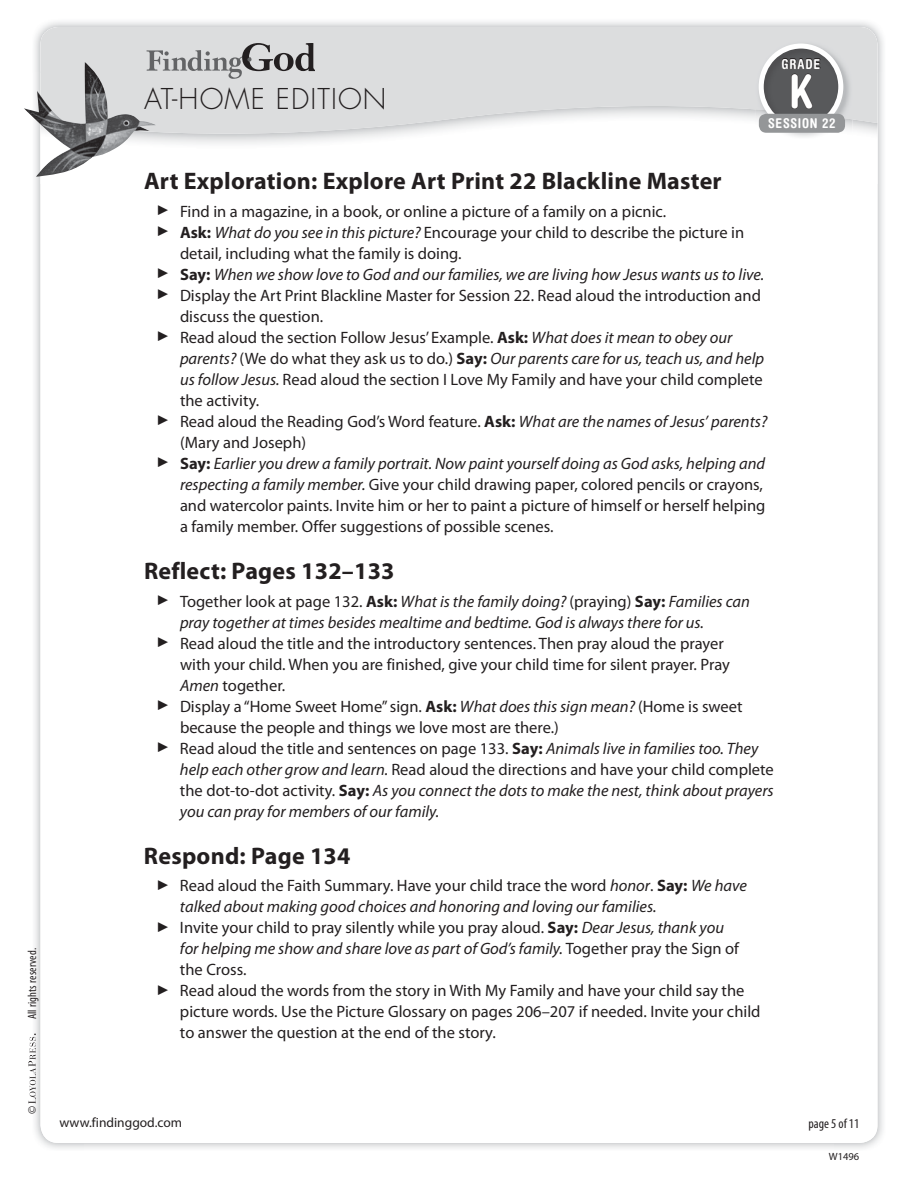
<style>
.page{position:relative;width:918px;height:1188px;background:#fff}
.page>*{position:absolute;margin:0;border:0;box-sizing:border-box;transform-origin:0 0}
.t1{font:700 condensed 46.2px "Helvetica Rounded LT Std";color:#fff}
.t2{font:300 27.9px "Futura Std";letter-spacing:.04em;color:#231f20}
.t3{font:700 24px "Myriad Pro";letter-spacing:.01em;color:#231f20}
.t4{font:16.5px "Myriad Pro";color:#231f20}
.t5{font:italic 16.5px "Myriad Pro";color:#231f20}
.t6{font:700 condensed 13.65px "Helvetica Rounded LT Std";letter-spacing:.06em;color:#fff}
.t7{font:13.5px "Myriad Pro";color:#231f20}
.t8{font:condensed 13.5px "Myriad Pro";color:#231f20}
.t9{font:700 condensed 13.5px "Helvetica Rounded LT Std";letter-spacing:.05em;color:#fff}
.t10{font:condensed 12px "Myriad Pro";letter-spacing:.01em;color:#231f20}
.t11{font:10.5px "Myriad Pro";color:#231f20}
.s1{font-weight:700}
.s2{font-style:italic}
.s3{font-weight:700;font-style:normal}
.s4{font-style:normal}
</style>
<div class="page">
<img style="left:834px;top:71px;width:51px;height:1078px">
<div style="left:40px;top:27px;width:837px;height:1116px;background:#fff;border-radius:18px"></div>
<svg style="left:40px;top:27px;width:838px;height:144px;fill:#dcddde"></svg>
<svg style="left:147px;top:44px;width:168px;height:35px;background:#b5b5b7"></svg>
<img style="left:756px;top:119px;width:96px;height:20px">
<img style="left:756px;top:41px;width:96px;height:78px">
<div style="left:759px;top:114px;width:86px;height:19px;background:#949698;border-radius:8px"></div>
<svg style="left:28px;top:1034px;width:8px;height:70px"></svg>
<svg style="left:759px;top:44px;width:84px;height:86px"></svg>
<img style="left:24px;top:62px;width:132px;height:115px">
<p class="t10" style="left:26px;top:1019px;width:73px;rotate:-90deg">All rights reserved.</p>
<h2 class="t2" style="left:144px;top:82px;width:244px">AT-HOME EDITION</h2>
<p class="t6" style="left:782px;top:55px;width:40px">GRADE</p>
<h1 class="t1" style="left:789px;top:63px;width:25px">K</h1>
<p class="t9" style="left:768px;top:115px;width:69px">SESSION 22</p>
<h3 class="t3" style="left:144px;top:167px;width:579px">Art Exploration: Explore Art Print 22 Blackline Master</h3>
<p class="t4" style="left:157px;top:202px;width:510px">▶ Find in a magazine, in a book, or online a picture of a family on a picnic.</p>
<p class="t4" style="left:157px;top:223px;width:588px">▶ <span class="s1">Ask:</span> <span class="s2">What do you see in this picture?</span> Encourage your child to describe the picture in</p>
<p class="t4" style="left:180px;top:244px;width:283px">detail, including what the family is doing.</p>
<p class="t5" style="left:157px;top:265px;width:608px">▶ <span class="s3">Say:</span> When we show love to God and our families, we are living how Jesus wants us to live.</p>
<p class="t4" style="left:157px;top:286px;width:605px">▶ Display the Art Print Blackline Master for Session 22. Read aloud the introduction and</p>
<p class="t4" style="left:180px;top:307px;width:145px">discuss the question.</p>
<p class="t4" style="left:157px;top:328px;width:576px">▶ Read aloud the section Follow Jesus’ Example. <span class="s1">Ask:</span> <span class="s2">What does it mean to obey our</span></p>
<p class="t5" style="left:180px;top:349px;width:586px">parents? <span class="s4">(We do what they ask us to do.)</span> <span class="s3">Say:</span> Our parents care for us, teach us, and help</p>
<p class="t4" style="left:180px;top:370px;width:584px"><span class="s2">us follow Jesus.</span> Read aloud the section I Love My Family and have your child complete</p>
<p class="t4" style="left:180px;top:391px;width:81px">the activity.</p>
<p class="t4" style="left:157px;top:412px;width:611px">▶ Read aloud the Reading God’s Word feature. <span class="s1">Ask:</span> <span class="s2">What are the names of Jesus’ parents?</span></p>
<p class="t4" style="left:180px;top:433px;width:128px">(Mary and Joseph)</p>
<p class="t5" style="left:157px;top:454px;width:609px">▶ <span class="s3">Say:</span> Earlier you drew a family portrait. Now paint yourself doing as God asks, helping and</p>
<p class="t4" style="left:180px;top:475px;width:584px"><span class="s2">respecting a family member.</span> Give your child drawing paper, colored pencils or crayons,</p>
<p class="t4" style="left:180px;top:496px;width:587px">and watercolor paints. Invite him or her to paint a picture of himself or herself helping</p>
<p class="t4" style="left:180px;top:517px;width:375px">a family member. Offer suggestions of possible scenes.</p>
<h3 class="t3" style="left:144px;top:557px;width:252px">Reflect: Pages 132–133</h3>
<p class="t5" style="left:157px;top:592px;width:594px">▶ <span class="s4">Together look at page 132.</span> <span class="s3">Ask:</span> What is the family doing? <span class="s4">(praying)</span> <span class="s3">Say:</span> Families can</p>
<p class="t5" style="left:180px;top:613px;width:526px">pray together at times besides mealtime and bedtime. God is always there for us.</p>
<p class="t4" style="left:157px;top:634px;width:568px">▶ Read aloud the title and the introductory sentences. Then pray aloud the prayer</p>
<p class="t4" style="left:180px;top:655px;width:551px">with your child. When you are finished, give your child time for silent prayer. Pray</p>
<p class="t4" style="left:180px;top:676px;width:107px"><span class="s2">Amen</span> together.</p>
<p class="t4" style="left:157px;top:697px;width:587px">▶ Display a “Home Sweet Home” sign. <span class="s1">Ask:</span> <span class="s2">What does this sign mean?</span> (Home is sweet</p>
<p class="t4" style="left:180px;top:718px;width:380px">because the people and things we love most are there.)</p>
<p class="t4" style="left:157px;top:739px;width:602px">▶ Read aloud the title and sentences on page 133. <span class="s1">Say:</span> <span class="s2">Animals live in families too. They</span></p>
<p class="t4" style="left:180px;top:760px;width:595px"><span class="s2">help each other grow and learn.</span> Read aloud the directions and have your child complete</p>
<p class="t5" style="left:180px;top:781px;width:595px"><span class="s4">the dot-to-dot activity.</span> <span class="s3">Say:</span> As you connect the dots to make the nest, think about prayers</p>
<p class="t5" style="left:180px;top:802px;width:261px">you can pray for members of our family.</p>
<h3 class="t3" style="left:144px;top:842px;width:208px">Respond: Page 134</h3>
<p class="t4" style="left:157px;top:877px;width:591px">▶ Read aloud the Faith Summary. Have your child trace the word <span class="s2">honor</span>. <span class="s1">Say:</span> <span class="s2">We have</span></p>
<p class="t5" style="left:180px;top:898px;width:478px">talked about making good choices and honoring and loving our families.</p>
<p class="t4" style="left:157px;top:919px;width:568px">▶ Invite your child to pray silently while you pray aloud. <span class="s1">Say:</span> <span class="s2">Dear Jesus, thank you</span></p>
<p class="t5" style="left:180px;top:940px;width:561px">for helping me show and share love as part of God’s family. <span class="s4">Together pray the Sign of</span></p>
<p class="t4" style="left:180px;top:961px;width:68px">the Cross.</p>
<p class="t4" style="left:157px;top:982px;width:589px">▶ Read aloud the words from the story in With My Family and have your child say the</p>
<p class="t4" style="left:180px;top:1003px;width:582px">picture words. Use the Picture Glossary on pages 206–207 if needed. Invite your child</p>
<p class="t4" style="left:180px;top:1024px;width:317px">to answer the question at the end of the story.</p>
<p class="t10" style="left:26px;top:1114px;width:10px;rotate:-90deg">©</p>
<p class="t7" style="left:60px;top:1115px;width:124px">www.findinggod.com</p>
<p class="t8" style="left:809px;top:1116px;width:52px">page 5 of 11</p>
<p class="t11" style="left:829px;top:1151px;width:32px">W1496</p>
</div>
